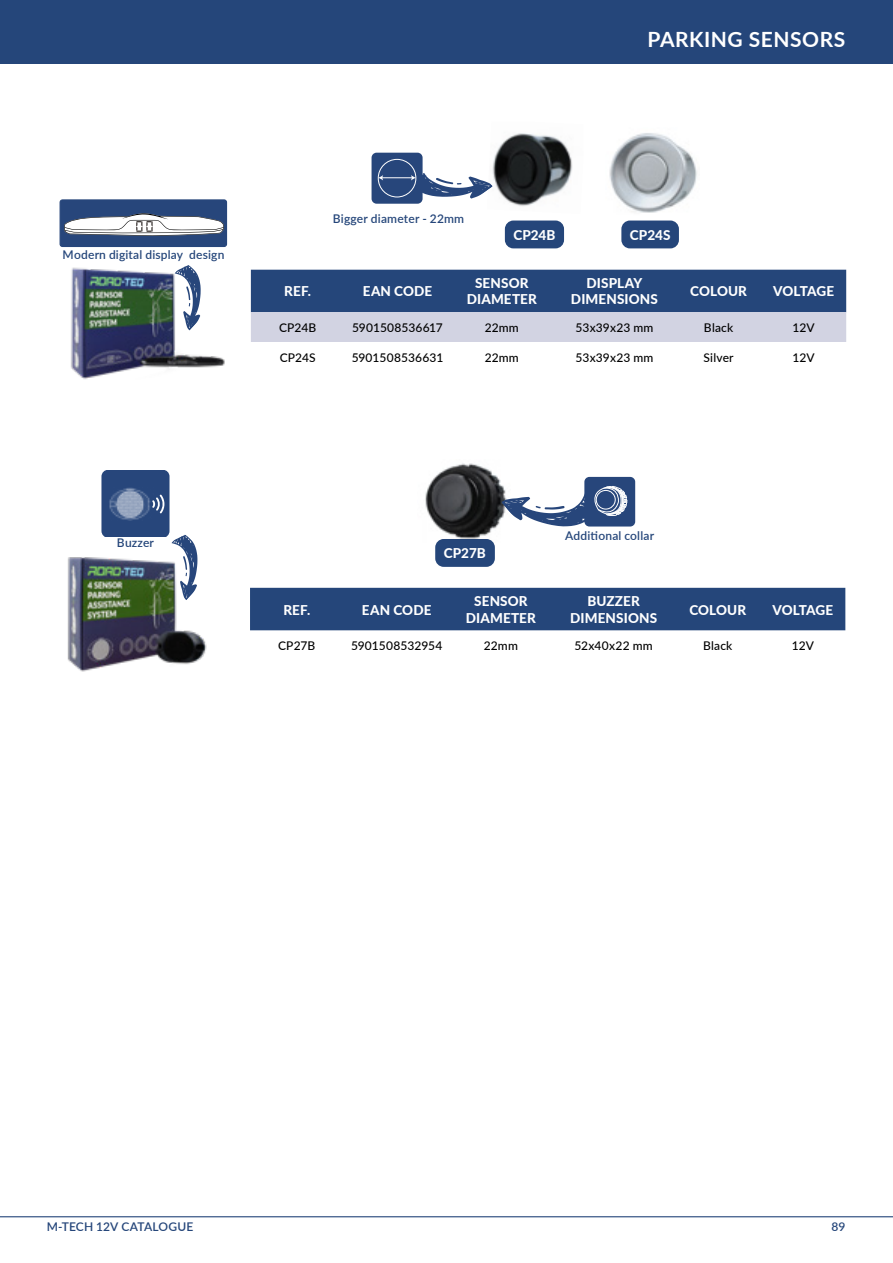
<style>
.page{position:relative;width:893px;height:1263px;background:#fff}
.page>*{position:absolute;margin:0;border:0;box-sizing:border-box;transform-origin:0 0}
.naglowek_p_TOC{font:700 21px "Lato";letter-spacing:.025em;color:#fff}
.tabelka_naglowek{font:800 13.5px/16.2px "Lato";letter-spacing:.01em;color:#fff;text-align:center}
.zdjecia_shading_diod{font:800 13.5px "Lato";letter-spacing:.005em;color:#fff}
.tabelka_naglowek-2{font:800 13.5px "Lato";letter-spacing:-.015em;color:#fff}
.tabelka_tekst{font:500 12px "Lato";letter-spacing:.01em;color:#000}
.Podpisy_ikonki{font:600 12px "Lato";letter-spacing:.015em;color:#25467a}
</style>
<div class="page">
<hr style="left:0;top:1216px;width:893px;height:1px;background:#25467a">
<div style="left:0;top:0;width:893px;height:64px;background:#25467a"></div>
<img style="left:493px;top:133px;width:80px;height:73px">
<div style="left:505px;top:221px;width:59px;height:27px;background:#25467a;border-radius:9px"></div>
<img style="left:609px;top:133px;width:88px;height:80px">
<div style="left:621px;top:221px;width:58px;height:27px;background:#25467a;border-radius:9px"></div>
<svg style="left:372px;top:152px;width:121px;height:52px"></svg>
<img style="left:59px;top:242px;width:169px;height:138px">
<svg style="left:60px;top:199px;width:167px;height:48px"></svg>
<svg style="left:155px;top:261px;width:67px;height:70px"></svg>
<img style="left:67px;top:557px;width:140px;height:115px">
<svg style="left:101px;top:470px;width:106px;height:130px"></svg>
<img style="left:425px;top:463px;width:76px;height:78px">
<div style="left:435px;top:539px;width:60px;height:28px;background:#25467a;border-radius:9px"></div>
<svg style="left:501px;top:476px;width:134px;height:51px"></svg>
<svg style="left:251px;top:270px;width:595px;height:72px;background:#6d80a5"></svg>
<div style="left:250px;top:588px;width:595px;height:42px;background:#25467a"></div>
<p class="naglowek_p_TOC" style="left:647px;top:24px;width:199px">PARKING SENSORS</p>
<p class="Podpisy_ikonki" style="left:63px;top:246px;width:163px">Modern digital display design</p>
<p class="Podpisy_ikonki" style="left:333px;top:209px;width:133px">Bigger diameter - 22mm</p>
<p class="zdjecia_shading_diod" style="left:513px;top:225px;width:44px">CP24B</p>
<p class="zdjecia_shading_diod" style="left:630px;top:225px;width:42px">CP24S</p>
<p class="tabelka_naglowek" style="left:284px;top:283px;width:28px">REF.</p>
<p class="tabelka_naglowek" style="left:363px;top:283px;width:71px">EAN CODE</p>
<p class="tabelka_naglowek" style="left:467px;top:275px;width:72px">SENSOR<br>DIAMETER</p>
<p class="tabelka_naglowek" style="left:571px;top:275px;width:89px">DISPLAY<br>DIMENSIONS</p>
<p class="tabelka_naglowek" style="left:690px;top:283px;width:58px">COLOUR</p>
<p class="tabelka_naglowek-2" style="left:773px;top:281px;width:62px">VOLTAGE</p>
<p class="tabelka_tekst" style="left:279px;top:319px;width:39px">CP24B</p>
<p class="tabelka_tekst" style="left:352px;top:319px;width:92px">5901508536617</p>
<p class="tabelka_tekst" style="left:485px;top:319px;width:36px">22mm</p>
<p class="tabelka_tekst" style="left:575px;top:319px;width:80px">53x39x23 mm</p>
<p class="tabelka_tekst" style="left:704px;top:319px;width:31px">Black</p>
<p class="tabelka_tekst" style="left:793px;top:319px;width:24px">12V</p>
<p class="tabelka_tekst" style="left:280px;top:349px;width:37px">CP24S</p>
<p class="tabelka_tekst" style="left:352px;top:349px;width:93px">5901508536631</p>
<p class="tabelka_tekst" style="left:485px;top:349px;width:36px">22mm</p>
<p class="tabelka_tekst" style="left:575px;top:349px;width:80px">53x39x23 mm</p>
<p class="tabelka_tekst" style="left:704px;top:349px;width:32px">Silver</p>
<p class="tabelka_tekst" style="left:793px;top:349px;width:24px">12V</p>
<p class="Podpisy_ikonki" style="left:117px;top:534px;width:39px">Buzzer</p>
<p class="zdjecia_shading_diod" style="left:444px;top:543px;width:43px">CP27B</p>
<p class="Podpisy_ikonki" style="left:565px;top:527px;width:90px">Additional collar</p>
<p class="tabelka_naglowek" style="left:283px;top:601px;width:28px">REF.</p>
<p class="tabelka_naglowek" style="left:362px;top:601px;width:71px">EAN CODE</p>
<p class="tabelka_naglowek" style="left:466px;top:593px;width:72px">SENSOR<br>DIAMETER</p>
<p class="tabelka_naglowek" style="left:570px;top:593px;width:89px">BUZZER<br>DIMENSIONS</p>
<p class="tabelka_naglowek" style="left:689px;top:601px;width:58px">COLOUR</p>
<p class="tabelka_naglowek-2" style="left:772px;top:599px;width:62px">VOLTAGE</p>
<p class="tabelka_tekst" style="left:278px;top:637px;width:39px">CP27B</p>
<p class="tabelka_tekst" style="left:351px;top:637px;width:93px">5901508532954</p>
<p class="tabelka_tekst" style="left:484px;top:637px;width:36px">22mm</p>
<p class="tabelka_tekst" style="left:574px;top:637px;width:80px">52x40x22 mm</p>
<p class="tabelka_tekst" style="left:703px;top:637px;width:31px">Black</p>
<p class="tabelka_tekst" style="left:792px;top:637px;width:24px">12V</p>
<p class="Podpisy_ikonki" style="left:47px;top:1218px;width:148px">M-TECH 12V CATALOGUE</p>
<p class="Podpisy_ikonki" style="left:831px;top:1218px;width:15px">89</p>
</div>
